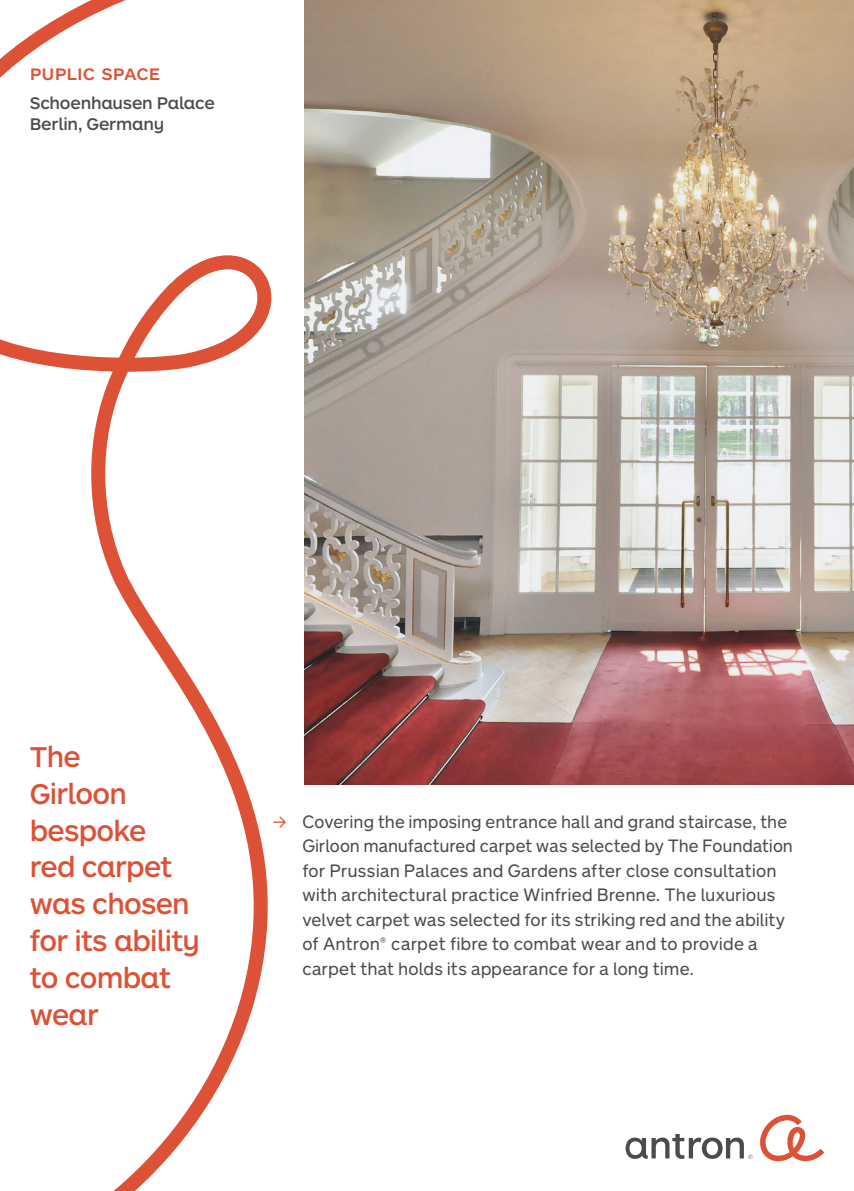
<style>
.page{position:relative;width:854px;height:1191px;background:#fff}
.page>*{position:absolute;margin:0;border:0;box-sizing:border-box;transform-origin:0 0}
.t1{font:500 29.75px/36.8px "ARS Maquette Pro";letter-spacing:-.025em;color:#dd5236}
.t2{font:500 21px "ARS Maquette Pro";color:#dd5236}
.t3{font:17.5px/24.5px "ARS Maquette Pro";letter-spacing:.06em;color:#4a4b4b}
.t4{font:500 17.5px/21px "ARS Maquette Pro";letter-spacing:-.015em;color:#4a4b4b}
.s1{color:#dd5236}
</style>
<div class="page">
<svg style="left:0;top:0;width:340px;height:1191px"></svg>
<svg style="left:625px;top:1134px;width:127px;height:24px"></svg>
<svg style="left:760px;top:1114px;width:63px;height:47px"></svg>
<img style="left:305px;top:0;width:548px;height:784px">
<p class="t2" style="left:30px;top:59px;width:132px">PUPLIC SPACE</p>
<p class="t4" style="left:30px;top:91px;width:186px">Schoenhausen Palace<br>Berlin, Germany</p>
<h1 class="t1" style="left:30px;top:737px;width:172px">The<br>Girloon bespoke<br>red carpet was chosen for its ability to combat wear</h1>
<p class="t3" style="left:302px;top:808px;width:491px;text-indent:-31px"><span class="s1">→</span> Covering the imposing entrance hall and grand staircase, the Girloon manufactured carpet was selected by The Foundation for Prussian Palaces and Gardens after close consultation with architectural practice Winfried Brenne. The luxurious velvet carpet was selected for its striking red and the ability of Antron® carpet fibre to combat wear and to provide a carpet that holds its appearance for a long time.</p>
</div>
